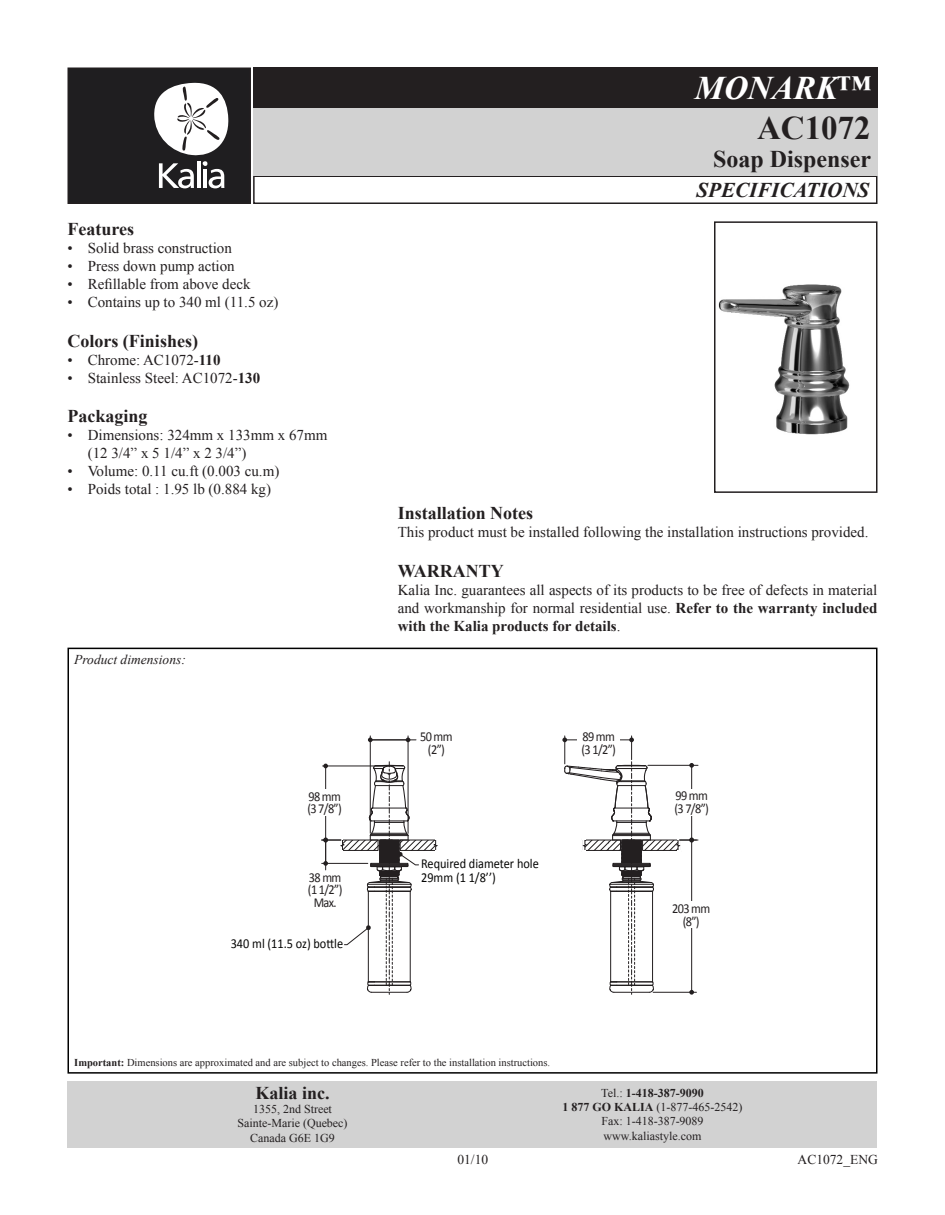
<style>
.page{position:relative;width:945px;height:1215px;background:#fff}
.page>*{position:absolute;margin:0;border:0;box-sizing:border-box;transform-origin:0 0}
.t1{font:italic 700 33px "Times New Roman";color:#fff}
.t2{font:700 33px "Times New Roman";color:#231f20}
.t3{font:700 24px "Times New Roman";color:#231f20}
.t4{font:italic 700 21px "Times New Roman";color:#231f20}
.t5{font:700 18px "Times New Roman";color:#231f20}
.t6{font:15px/18px "Times New Roman";color:#231f20}
.t7{font:13.65px/12.6px "Calibri";letter-spacing:-.05em;color:#231f20;scale:.9 1}
.t8{font:13.65px/14.7px "Calibri";color:#050504;scale:.9 1}
.t9{font:italic 13.5px "Times New Roman";color:#231f20}
.t10{font:13.5px "Times New Roman";color:#231f20}
.t11{font:12px/14.4px "Times New Roman";color:#231f20;text-align:center}
.t12{font:10.5px "Times New Roman";color:#231f20}
.s1{font-weight:700}
</style>
<div class="page">
<div style="left:68px;top:68px;width:182px;height:135px;background:#1f1e20"></div>
<svg style="left:154px;top:82px;width:75px;height:106px"></svg>
<div style="left:68px;top:68px;width:183px;height:136px;border:2px solid #231f20"></div>
<div style="left:253px;top:68px;width:624px;height:40px;background:#231f20"></div>
<div style="left:253px;top:176px;width:625px;height:28px;border:2px solid #231f20"></div>
<div style="left:253px;top:108px;width:624px;height:68px;background:#d2d2d2"></div>
<div style="left:68px;top:1081px;width:810px;height:67px;background:#d2d2d2"></div>
<svg style="left:419px;top:842px;width:15px;height:7px"></svg>
<div style="left:400px;top:840px;width:38px;height:11px;border:1px solid #231f20"></div>
<svg style="left:434px;top:839px;width:4px;height:12px"></svg>
<svg style="left:654px;top:842px;width:22px;height:7px"></svg>
<div style="left:642px;top:840px;width:38px;height:11px;border:1px solid #231f20"></div>
<hr style="left:648px;top:765px;width:50px;height:1px;background:#231f20">
<hr style="left:691px;top:765px;width:1px;height:75px;background:#231f20">
<svg style="left:689px;top:763px;width:5px;height:5px"></svg>
<div style="left:666px;top:789px;width:51px;height:26px;background:#fff"></div>
<hr style="left:691px;top:840px;width:1px;height:152px;background:#231f20">
<svg style="left:689px;top:990px;width:5px;height:5px"></svg>
<svg style="left:676px;top:838px;width:22px;height:14px"></svg>
<hr style="left:653px;top:992px;width:43px;height:1px;background:#231f20">
<div style="left:669px;top:902px;width:44px;height:26px;background:#fff"></div>
<hr style="left:408px;top:736px;width:1px;height:97px;background:#231f20">
<svg style="left:368px;top:737px;width:5px;height:5px"></svg>
<svg style="left:406px;top:737px;width:4px;height:5px"></svg>
<hr style="left:370px;top:736px;width:1px;height:97px;background:#231f20">
<hr style="left:369px;top:740px;width:47px;height:1px;background:#231f20">
<svg style="left:562px;top:736px;width:92px;height:258px"></svg>
<svg style="left:322px;top:762px;width:97px;height:232px"></svg>
<div style="left:68px;top:648px;width:810px;height:426px;border:2px solid #000"></div>
<img style="left:718px;top:284px;width:132px;height:151px">
<div style="left:714px;top:221px;width:164px;height:272px;border:2px solid #231f20"></div>
<h1 class="t1" style="left:695px;top:65px;width:178px">MONARK™</h1>
<h1 class="t2" style="left:757px;top:105px;width:115px">AC1072</h1>
<h2 class="t3" style="left:713px;top:143px;width:160px">Soap Dispenser</h2>
<p class="t5" style="left:68px;top:216px;width:68px">Features</p>
<p class="t6" style="left:68px;top:239px;width:166px">• Solid brass construction</p>
<p class="t6" style="left:68px;top:257px;width:169px">• Press down pump action</p>
<p class="t6" style="left:68px;top:275px;width:185px">• Refillable from above deck</p>
<p class="t6" style="left:68px;top:293px;width:212px">• Contains up to 340 ml (11.5 oz)</p>
<p class="t5" style="left:68px;top:328px;width:132px">Colors (Finishes)</p>
<p class="t6" style="left:68px;top:350px;width:155px">• Chrome: AC1072-<span class="s1">110</span></p>
<p class="t6" style="left:68px;top:368px;width:194px">• Stainless Steel: AC1072-<span class="s1">130</span></p>
<p class="t5" style="left:68px;top:404px;width:82px">Packaging</p>
<p class="t6" style="left:88px;top:426px;width:241px;text-indent:-20px">• Dimensions: 324mm x 133mm x 67mm (12 3/4” x 5 1/4” x 2 3/4”)</p>
<p class="t6" style="left:68px;top:462px;width:213px">• Volume: 0.11 cu.ft (0.003 cu.m)</p>
<p class="t6" style="left:68px;top:480px;width:205px">• Poids total : 1.95 lb (0.884 kg)</p>
<p class="t9" style="left:74px;top:650px;width:113px">Product dimensions:</p>
<p class="t7" style="left:307px;top:789px;width:40px">98 mm (3 7/8”)</p>
<p class="t7" style="left:308px;top:870px;width:40px;text-align:center">38 mm (1 1/2”)<br>Max.</p>
<p class="t8" style="left:231px;top:935px;width:126px">340 ml (11.5 oz) bottle</p>
<h3 class="t4" style="left:697px;top:175px;width:146px">SPECIFICATIONS</h3>
<p class="t5" style="left:398px;top:501px;width:137px">Installation Notes</p>
<p class="t6" style="left:398px;top:523px;width:472px">This product must be installed following the installation instructions provided.</p>
<p class="t5" style="left:398px;top:558px;width:107px">Warran ty</p>
<p class="t6" style="left:398px;top:580px;width:481px;text-align:justify">Kalia Inc. guarantees all aspects of its products to be free of defects in material and workmanship for normal residential use. <span class="s1">Refer to the warranty included with the Kalia products for details</span>.</p>
<p class="t7" style="left:420px;top:729px;width:38px;text-align:center">50 mm (2”)</p>
<p class="t8" style="left:421px;top:855px;width:132px">Required diameter hole<br>29mm (1 1/8’’)</p>
<p class="t7" style="left:582px;top:729px;width:40px">89 mm (3 1/2”)</p>
<p class="t7" style="left:674px;top:789px;width:40px">99 mm (3 7/8”)</p>
<p class="t7" style="left:672px;top:902px;width:44px;text-align:center">203 mm (8”)</p>
<p class="t12" style="left:74px;top:1055px;width:477px"><span class="s1">Important:</span> Dimensions are approximated and are subject to changes. Please refer to the installation instructions.</p>
<p class="t5" style="left:255px;top:1080px;width:76px">Kalia inc.</p>
<p class="t11" style="left:237px;top:1102px;width:112px">1355, 2nd Street<br>Sainte-Marie (Quebec)<br>Canada G6E 1G9</p>
<p class="t11" style="left:563px;top:1085px;width:181px">Tel.: <span class="s1">1-418-387-9090<br>1 877 GO KALIA</span> (1-877-465-2542)<br>Fax: 1-418-387-9089 www.kaliastyle.com</p>
<p class="t10" style="left:457px;top:1150px;width:32px">01/10</p>
<p class="t10" style="left:798px;top:1150px;width:82px">AC1072_ENG</p>
</div>
